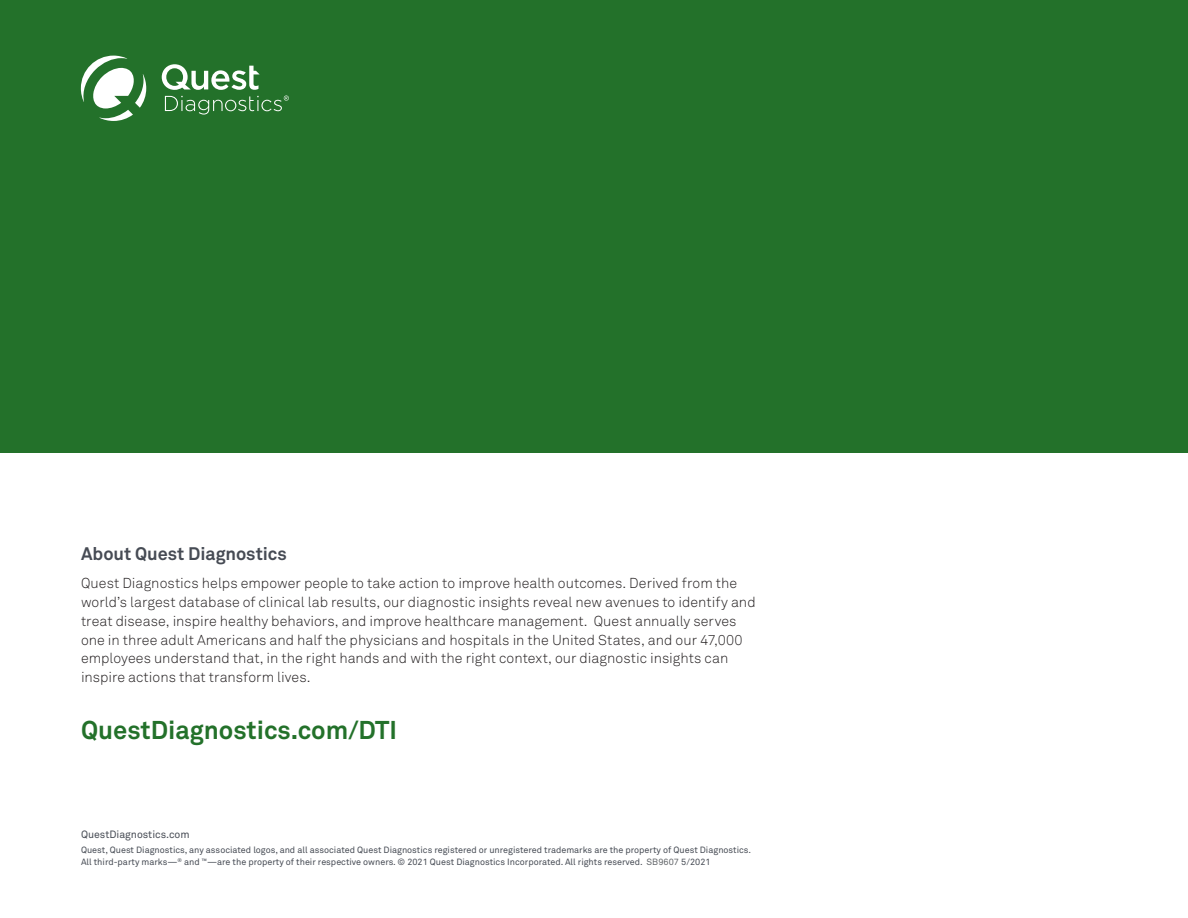
<style>
.page{position:relative;width:1188px;height:918px;background:#fff}
.page>*{position:absolute;margin:0;border:0;box-sizing:border-box;transform-origin:0 0}
.Back_Cover_CTA{font:700 25.5px "Akkurat Std";color:#23712a}
.Subhead{font:700 18px "Akkurat Std";color:#464b54}
.Body_Copy{font:300 14.25px/18.8px "Akkurat Std";color:#231f20}
.Footer_URL{font:10.5px "Akkurat Std";color:#464b54}
.Copyright{font:9px/12px "Akkurat Std";color:#464b54}
.s1{color:#63666a}
</style>
<div class="page">
<div style="left:0;top:0;width:1188px;height:453px;background:#23712a"></div>
<svg style="left:81px;top:56px;width:65px;height:65px"></svg>
<svg style="left:162px;top:64px;width:127px;height:51px"></svg>
<p class="Subhead" style="left:81px;top:543px;width:207px">About Quest Diagnostics</p>
<p class="Body_Copy" style="left:81px;top:574px;width:676px">Quest Diagnostics helps empower people to take action to improve health outcomes. Derived from the world’s largest database of clinical lab results, our diagnostic insights reveal new avenues to identify and treat disease, inspire healthy behaviors, and improve healthcare management. Quest annually serves one in three adult Americans and half the physicians and hospitals in the United States, and our 47,000 employees understand that, in the right hands and with the right context, our diagnostic insights can inspire actions that transform lives.</p>
<p class="Back_Cover_CTA" style="left:81px;top:714px;width:318px">QuestDiagnostics.com/DTI</p>
<p class="Footer_URL" style="left:81px;top:828px;width:110px">QuestDiagnostics.com</p>
<p class="Copyright" style="left:81px;top:844px;width:672px">Quest, Quest Diagnostics, any associated logos, and all associated Quest Diagnostics registered or unregistered trademarks are the property of Quest Diagnostics.<br>All third-party marks—<sup>®</sup> and <sup>™</sup>—are the property of their respective owners. © 2021 Quest Diagnostics Incorporated. All rights reserved. <span class="s1">SB9607</span> 5/2021</p>
</div>
